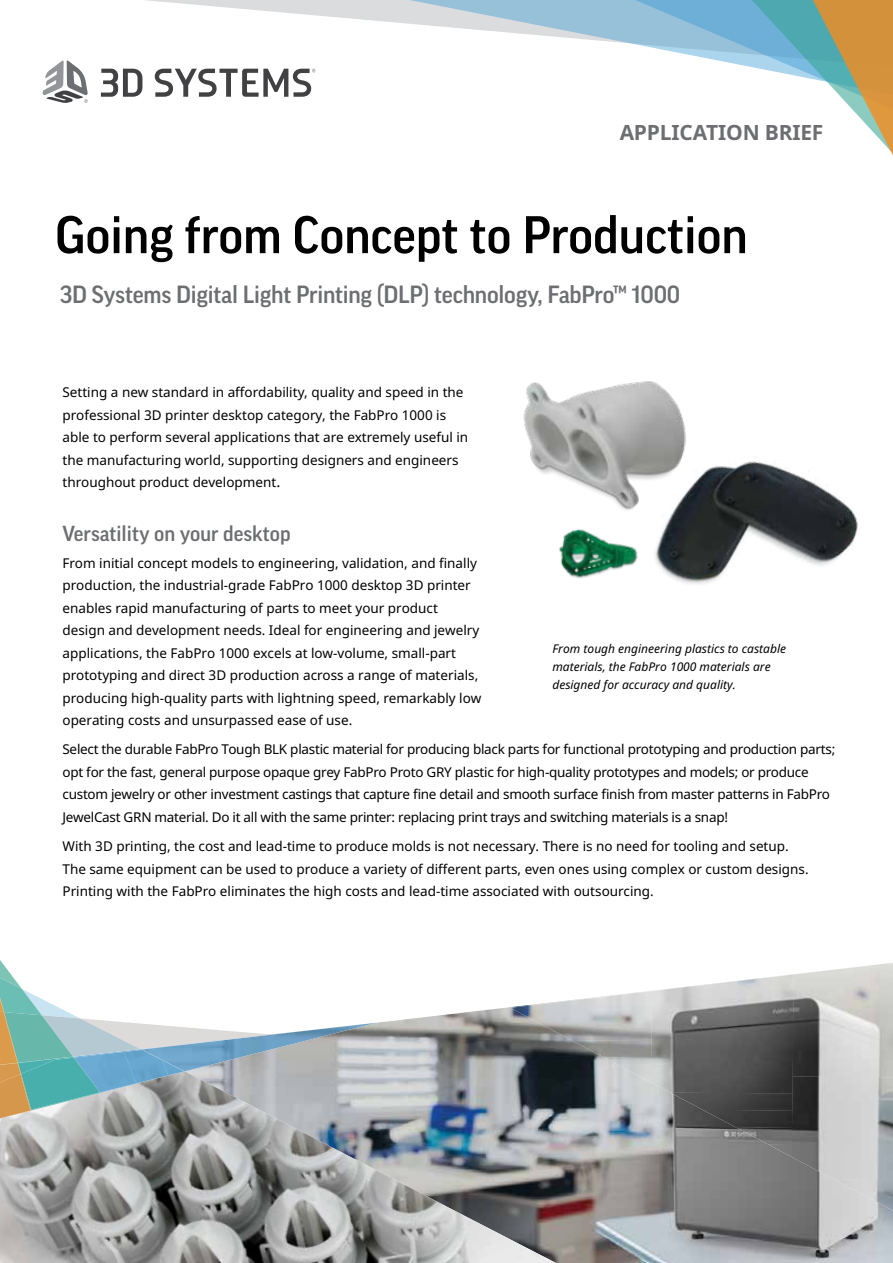
<style>
.page{position:relative;width:893px;height:1263px;background:#fff}
.page>*{position:absolute;margin:0;border:0;box-sizing:border-box;transform-origin:0 0}
.t1{font:500 51px "Good Pro";color:#000}
.t2{font:500 24px "Good Pro";letter-spacing:-.01em;color:#6d6e71}
.t3{font:500 21px "Good Pro";color:#6d6e71}
.t4{font:700 21px "Noto Sans";letter-spacing:-.01em;color:#6d6e71}
.t5{font:13.5px/22.5px "Noto Sans";color:#000}
.t6{font:13.5px/22.5px "Noto Sans";letter-spacing:-.02em;color:#000}
.t7{font:italic 12px/18px "Noto Sans";color:#000}
.s1{font-size:15px}
</style>
<div class="page">
<svg style="left:123px;top:0;width:378px;height:90px"></svg>
<svg style="left:501px;top:0;width:198px;height:57px;fill:#97c0d9"></svg>
<svg style="left:699px;top:0;width:194px;height:156px"></svg>
<svg style="left:101px;top:69px;width:41px;height:28px"></svg>
<svg style="left:155px;top:69px;width:160px;height:28px"></svg>
<svg style="left:43px;top:60px;width:45px;height:43px"></svg>
<img style="left:377px;top:1005px;width:516px;height:258px">
<img style="left:794px;top:963px;width:99px;height:113px">
<img style="left:651px;top:974px;width:143px;height:120px">
<img style="left:528px;top:991px;width:124px;height:50px">
<img style="left:510px;top:1006px;width:18px;height:11px">
<img style="left:571px;top:1040px;width:80px;height:18px">
<img style="left:604px;top:1057px;width:47px;height:18px">
<img style="left:637px;top:1075px;width:14px;height:7px">
<img style="left:792px;top:1076px;width:101px;height:104px">
<img style="left:670px;top:1092px;width:123px;height:19px">
<img style="left:702px;top:1110px;width:90px;height:18px">
<img style="left:735px;top:1127px;width:57px;height:18px">
<img style="left:768px;top:1144px;width:24px;height:13px">
<img style="left:834px;top:1179px;width:59px;height:19px">
<img style="left:867px;top:1197px;width:26px;height:18px">
<img style="left:0;top:1071px;width:566px;height:192px">
<svg style="left:0;top:960px;width:377px;height:168px"></svg>
<img style="left:523px;top:381px;width:158px;height:128px">
<img style="left:623px;top:414px;width:235px;height:170px">
<img style="left:559px;top:512px;width:100px;height:72px">
<h3 class="t4" style="left:620px;top:118px;width:205px">APPLICATION BRIEF</h3>
<h1 class="t1" style="left:55px;top:206px;width:694px">Going from Concept to Production</h1>
<h2 class="t2" style="left:60px;top:280px;width:622px">3D Systems Digital Light Printing (DLP) technology, FabPro™ 1000</h2>
<p class="t5" style="left:63px;top:381px;width:407px">Setting a new standard in affordability, quality and speed in the professional 3D printer desktop category, the FabPro 1000 is able to perform several applications that are extremely useful in the manufacturing world, supporting designers and engineers throughout product development<span class="s1">.</span></p>
<h3 class="t3" style="left:63px;top:521px;width:230px">Versatility on your desktop</h3>
<p class="t5" style="left:63px;top:551px;width:420px">From initial concept models to engineering, validation, and finally production, the industrial-grade FabPro 1000 desktop 3D printer enables rapid manufacturing of parts to meet your product design and development needs. Ideal for engineering and jewelry applications, the FabPro 1000 excels at low-volume, small-part prototyping and direct 3D production across a range of materials, producing high-quality parts with lightning speed, remarkably low operating costs and unsurpassed ease of use.</p>
<p class="t6" style="left:63px;top:738px;width:774px">Select the durable FabPro Tough BLK plastic material for producing black parts for functional prototyping and production parts; opt for the fast, general purpose opaque grey FabPro Proto GRY plastic for high-quality prototypes and models; or produce custom jewelry or other investment castings that capture fine detail and smooth surface finish from master patterns in FabPro JewelCast GRN material. Do it all with the same printer: replacing print trays and switching materials is a snap!</p>
<p class="t5" style="left:63px;top:835px;width:748px">With 3D printing, the cost and lead-time to produce molds is not necessary. There is no need for tooling and setup.<br>The same equipment can be used to produce a variety of different parts, even ones using complex or custom designs.<br>Printing with the FabPro eliminates the high costs and lead-time associated with outsourcing.</p>
<p class="t7" style="left:552px;top:639px;width:235px">From tough engineering plastics to castable materials, the FabPro 1000 materials are designed for accuracy and quality.</p>
</div>
